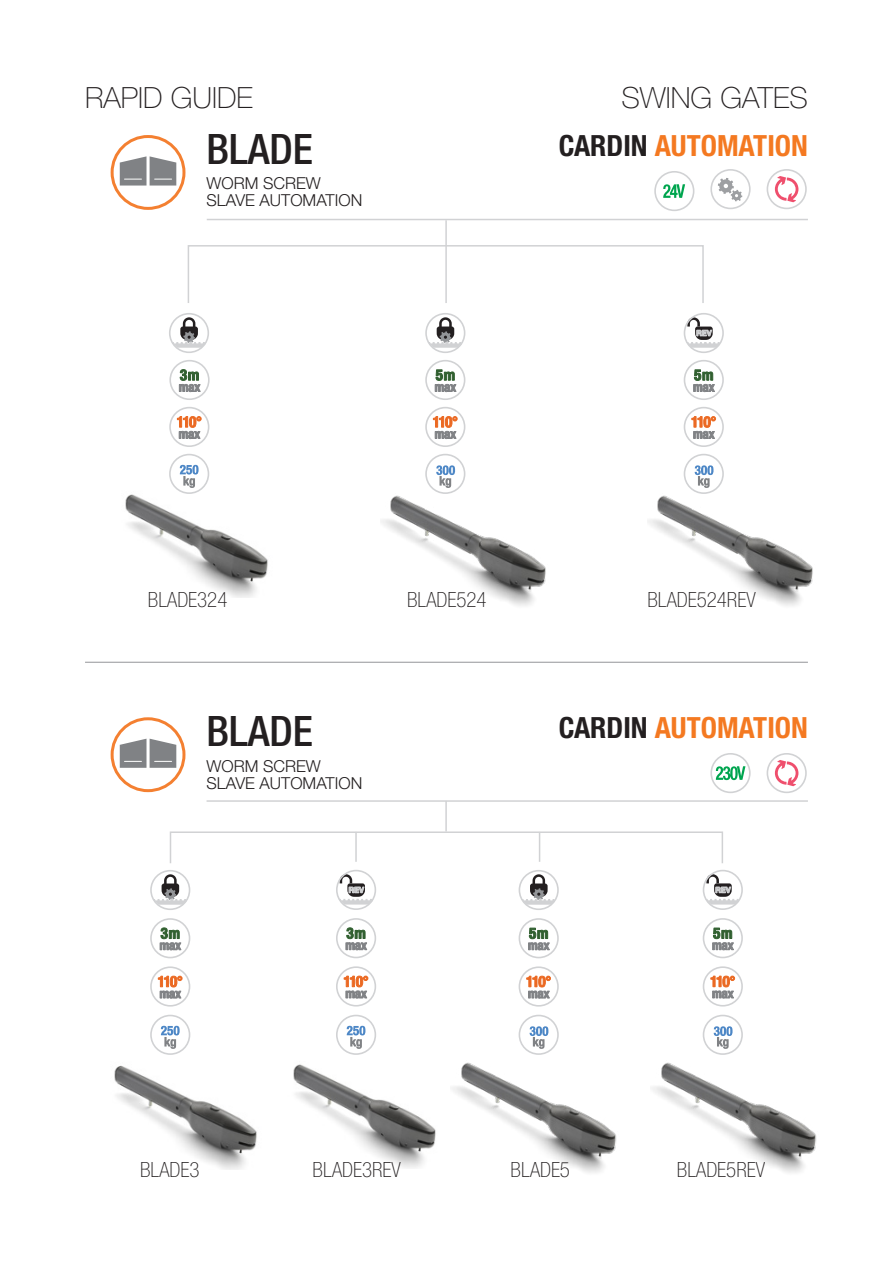
<style>
.page{position:relative;width:893px;height:1263px;background:#fff}
.page>*{position:absolute;margin:0;border:0;box-sizing:border-box;transform-origin:0 0}
.t1{font:500 condensed 42px "Helvetica Neue LT Std";color:#231f20}
.t2{font:700 condensed 29.25px "Helvetica Neue LT Std";color:#f47921}
.t3{font:100 29.25px "Helvetica Neue LT Std";color:#231f20}
.t4{font:100 condensed 21px "Helvetica Neue LT Std";color:#231f20}
.t5{font:300 16.5px "Helvetica Neue LT Std";color:#231f20}
.t6{font:700 8.1px "Helvetica Neue";color:#d1d2d4;scale:.95 1}
.s1{color:#231f20}
</style>
<div class="page">
<hr style="left:85px;top:662px;width:723px;height:1px;background:#939598">
<img style="left:381px;top:485px;width:165px;height:121px">
<img style="left:125px;top:478px;width:143px;height:120px">
<img style="left:114px;top:1048px;width:143px;height:121px">
<img style="left:293px;top:1046px;width:143px;height:122px">
<img style="left:648px;top:485px;width:165px;height:121px">
<img style="left:452px;top:1051px;width:165px;height:122px">
<img style="left:652px;top:1051px;width:165px;height:122px">
<div style="left:111px;top:717px;width:74px;height:75px;border:3px solid #f48031;border-radius:50%"></div>
<svg style="left:120px;top:739px;width:56px;height:29px"></svg>
<div style="left:111px;top:135px;width:74px;height:75px;border:3px solid #f48031;border-radius:50%"></div>
<svg style="left:120px;top:156px;width:56px;height:30px"></svg>
<hr style="left:207px;top:800px;width:601px;height:2px;background:#d1d2d4">
<div style="left:169px;top:454px;width:40px;height:40px;border:2px solid #d1d2d4;border-radius:50%"></div>
<svg style="left:180px;top:465px;width:19px;height:23px"></svg>
<div style="left:150px;top:1015px;width:40px;height:40px;border:2px solid #d1d2d4;border-radius:50%"></div>
<svg style="left:161px;top:1026px;width:19px;height:23px"></svg>
<div style="left:336px;top:1015px;width:40px;height:40px;border:2px solid #d1d2d4;border-radius:50%"></div>
<svg style="left:347px;top:1026px;width:18px;height:23px"></svg>
<div style="left:169px;top:407px;width:40px;height:40px;border:2px solid #d1d2d4;border-radius:50%"></div>
<svg style="left:177px;top:416px;width:24px;height:23px"></svg>
<div style="left:169px;top:360px;width:41px;height:40px;border:2px solid #d1d2d4;border-radius:50%"></div>
<svg style="left:179px;top:369px;width:22px;height:23px"></svg>
<div style="left:150px;top:966px;width:40px;height:40px;border:2px solid #d1d2d4;border-radius:50%"></div>
<svg style="left:158px;top:976px;width:24px;height:22px"></svg>
<div style="left:150px;top:918px;width:40px;height:40px;border:2px solid #d1d2d4;border-radius:50%"></div>
<svg style="left:160px;top:928px;width:21px;height:22px"></svg>
<div style="left:336px;top:966px;width:40px;height:40px;border:2px solid #d1d2d4;border-radius:50%"></div>
<svg style="left:344px;top:976px;width:24px;height:22px"></svg>
<div style="left:336px;top:918px;width:40px;height:40px;border:2px solid #d1d2d4;border-radius:50%"></div>
<svg style="left:346px;top:927px;width:21px;height:23px"></svg>
<div style="left:519px;top:966px;width:40px;height:40px;border:2px solid #d1d2d4;border-radius:50%"></div>
<svg style="left:526px;top:976px;width:25px;height:22px"></svg>
<div style="left:519px;top:918px;width:40px;height:40px;border:2px solid #d1d2d4;border-radius:50%"></div>
<svg style="left:528px;top:928px;width:22px;height:22px"></svg>
<div style="left:703px;top:966px;width:40px;height:40px;border:2px solid #d1d2d4;border-radius:50%"></div>
<svg style="left:710px;top:976px;width:25px;height:22px"></svg>
<div style="left:703px;top:918px;width:40px;height:40px;border:2px solid #d1d2d4;border-radius:50%"></div>
<svg style="left:712px;top:928px;width:22px;height:22px"></svg>
<div style="left:684px;top:454px;width:40px;height:40px;border:2px solid #d1d2d4;border-radius:50%"></div>
<svg style="left:695px;top:465px;width:18px;height:23px"></svg>
<div style="left:425px;top:454px;width:40px;height:40px;border:2px solid #d1d2d4;border-radius:50%"></div>
<svg style="left:436px;top:465px;width:19px;height:23px"></svg>
<div style="left:684px;top:407px;width:40px;height:40px;border:2px solid #d1d2d4;border-radius:50%"></div>
<svg style="left:691px;top:416px;width:25px;height:23px"></svg>
<div style="left:684px;top:360px;width:40px;height:40px;border:2px solid #d1d2d4;border-radius:50%"></div>
<svg style="left:693px;top:369px;width:22px;height:23px"></svg>
<div style="left:425px;top:407px;width:40px;height:40px;border:2px solid #d1d2d4;border-radius:50%"></div>
<svg style="left:433px;top:416px;width:24px;height:23px"></svg>
<div style="left:425px;top:360px;width:40px;height:40px;border:2px solid #d1d2d4;border-radius:50%"></div>
<svg style="left:435px;top:369px;width:21px;height:23px"></svg>
<hr style="left:207px;top:219px;width:601px;height:1px;background:#d1d2d4">
<div style="left:519px;top:1015px;width:40px;height:40px;border:2px solid #d1d2d4;border-radius:50%"></div>
<svg style="left:530px;top:1026px;width:18px;height:23px"></svg>
<div style="left:703px;top:1015px;width:40px;height:40px;border:2px solid #d1d2d4;border-radius:50%"></div>
<svg style="left:714px;top:1026px;width:18px;height:23px"></svg>
<hr style="left:445px;top:801px;width:2px;height:30px;background:#d1d2d4">
<hr style="left:445px;top:220px;width:2px;height:83px;background:#d1d2d4">
<div style="left:170px;top:831px;width:553px;height:33px;border:2px solid #d1d2d4"></div>
<div style="left:188px;top:245px;width:516px;height:59px;border:2px solid #d1d2d4"></div>
<svg style="left:716px;top:766px;width:29px;height:14px"></svg>
<div style="left:710px;top:753px;width:41px;height:40px;border:2px solid #d1d2d4;border-radius:50%"></div>
<svg style="left:663px;top:184px;width:22px;height:14px"></svg>
<div style="left:654px;top:171px;width:40px;height:40px;border:2px solid #d1d2d4;border-radius:50%"></div>
<div style="left:767px;top:753px;width:40px;height:40px;border:2px solid #d1d2d4;border-radius:50%"></div>
<svg style="left:775px;top:760px;width:23px;height:26px"></svg>
<div style="left:767px;top:169px;width:40px;height:40px;border:2px solid #d1d2d4;border-radius:50%"></div>
<svg style="left:775px;top:176px;width:23px;height:26px"></svg>
<div style="left:710px;top:169px;width:41px;height:40px;border:2px solid #d1d2d4;border-radius:50%"></div>
<svg style="left:718px;top:178px;width:24px;height:23px"></svg>
<div style="left:150px;top:870px;width:40px;height:40px;border:2px solid #d1d2d4;border-radius:50%"></div>
<svg style="left:153px;top:874px;width:34px;height:31px"></svg>
<div style="left:519px;top:870px;width:40px;height:40px;border:2px solid #d1d2d4;border-radius:50%"></div>
<svg style="left:522px;top:874px;width:33px;height:31px"></svg>
<div style="left:169px;top:313px;width:40px;height:40px;border:2px solid #d1d2d4;border-radius:50%"></div>
<svg style="left:172px;top:317px;width:33px;height:31px"></svg>
<div style="left:425px;top:313px;width:40px;height:40px;border:2px solid #d1d2d4;border-radius:50%"></div>
<svg style="left:428px;top:317px;width:34px;height:31px"></svg>
<div style="left:684px;top:313px;width:40px;height:40px;border:2px solid #d1d2d4;border-radius:50%"></div>
<svg style="left:687px;top:317px;width:33px;height:31px"></svg>
<div style="left:336px;top:870px;width:40px;height:40px;border:2px solid #d1d2d4;border-radius:50%"></div>
<svg style="left:339px;top:874px;width:33px;height:30px"></svg>
<div style="left:703px;top:870px;width:40px;height:40px;border:2px solid #d1d2d4;border-radius:50%"></div>
<svg style="left:706px;top:874px;width:33px;height:30px"></svg>
<hr style="left:355px;top:832px;width:2px;height:30px;background:#d1d2d4">
<hr style="left:539px;top:832px;width:1px;height:30px;background:#d1d2d4">
<p class="t3" style="left:85px;top:81px;width:169px">RAPID GUIDE</p>
<p class="t3" style="left:621px;top:81px;width:188px">SWING GATES</p>
<p class="t1" style="left:207px;top:124px;width:108px">BLADE</p>
<p class="t5" style="left:207px;top:173px;width:116px">WORM SCREW</p>
<p class="t5" style="left:207px;top:190px;width:157px">SLAVE AUTOMATION</p>
<p class="t2" style="left:559px;top:128px;width:251px"><span class="s1">CARDIN</span> AUTOMATION</p>
<p class="t6" style="left:696px;top:326px;width:18px">REV</p>
<p class="t4" style="left:148px;top:588px;width:81px">BLADE324</p>
<p class="t4" style="left:407px;top:588px;width:81px">BLADE524</p>
<p class="t4" style="left:647px;top:588px;width:110px">BLADE524REV</p>
<p class="t1" style="left:207px;top:706px;width:108px">BLADE</p>
<p class="t5" style="left:207px;top:756px;width:116px">WORM SCREW</p>
<p class="t5" style="left:207px;top:773px;width:157px">SLAVE AUTOMATION</p>
<p class="t2" style="left:559px;top:710px;width:251px"><span class="s1">CARDIN</span> AUTOMATION</p>
<p class="t6" style="left:349px;top:882px;width:18px">REV</p>
<p class="t6" style="left:715px;top:882px;width:18px">REV</p>
<p class="t4" style="left:140px;top:1158px;width:61px">BLADE3</p>
<p class="t4" style="left:511px;top:1158px;width:61px">BLADE5</p>
<p class="t4" style="left:677px;top:1158px;width:90px">BLADE5REV</p>
<p class="t4" style="left:313px;top:1158px;width:90px">BLADE3REV</p>
</div>
